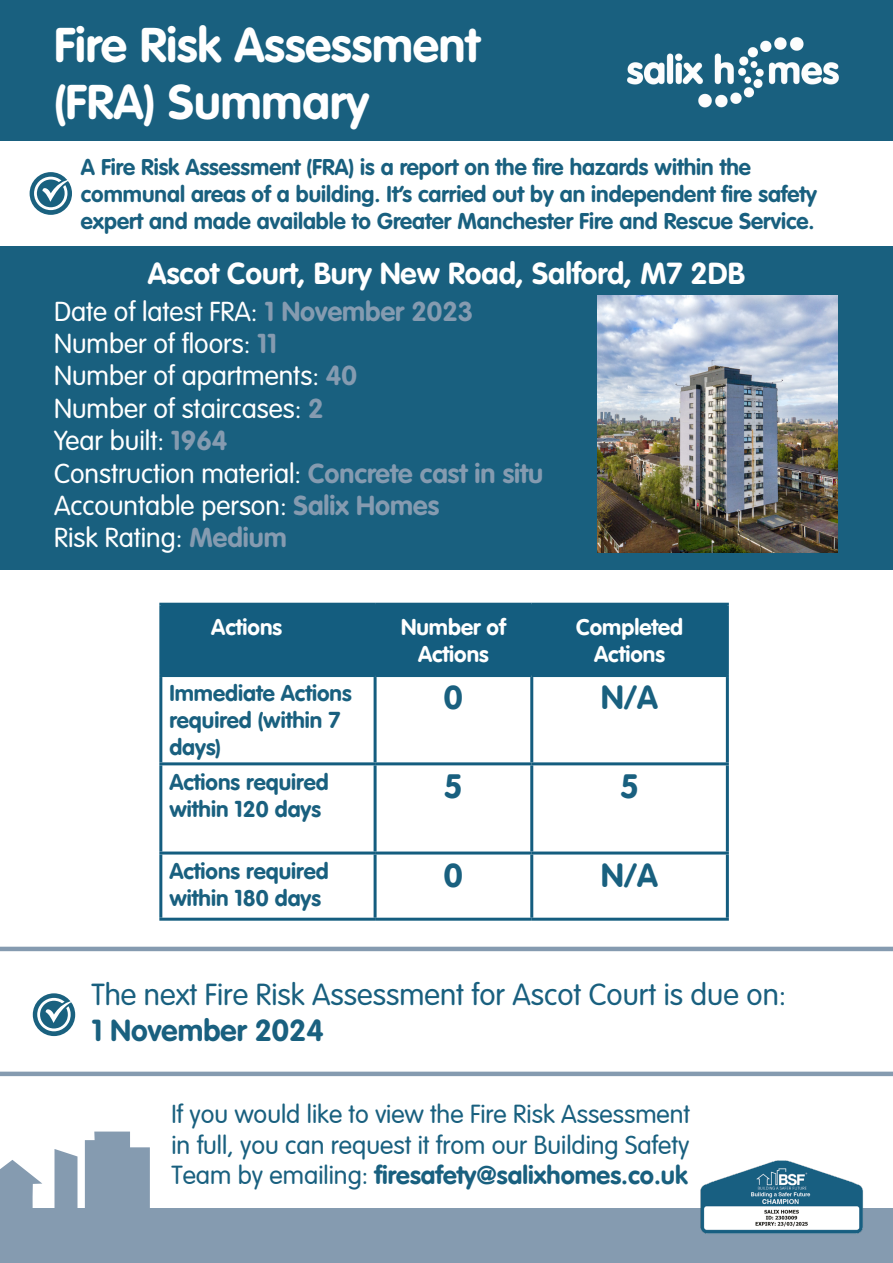
<style>
.page{position:relative;width:893px;height:1263px;background:#fff}
.page>*{position:absolute;margin:0;border:0;box-sizing:border-box;transform-origin:0 0}
.t1{font:700 48px "VAG Rounded Std";color:#fff}
.t2{font:33px "VAG Rounded Bold";color:#19607f}
.t3{font:300 30px "VAG Rounded Std";color:#19607f}
.t4{font:700 30px "VAG Rounded Std";color:#fff}
.t5{font:700 30px "VAG Rounded Std";color:#19607f}
.t6{font:300 27px "VAG Rounded Std";color:#fff}
.t7{font:300 25.5px/30.6px "VAG Rounded";color:#19607f;text-align:justify}
.t8{font:700 22.5px/27px "VAG Rounded Std";color:#19607f}
.t9{font:22.5px/27px "VAG Rounded Bold";color:#19607f}
.t10{font:22.5px/27px "VAG Rounded Bold";color:#fff;text-align:center}
.s1{font-weight:700;color:#859bb0}
.s2{font-family:"VAG Rounded Bold";font-weight:400}
</style>
<div class="page">
<div style="left:0;top:247px;width:893px;height:323px;background:#19607f"></div>
<div style="left:0;top:0;width:893px;height:140px;background:#19607f"></div>
<img style="left:593px;top:37px;width:275px;height:104px">
<img style="left:597px;top:296px;width:241px;height:256px">
<div style="left:30px;top:172px;width:42px;height:43px;background:#1a617f;border-radius:50%"></div>
<svg style="left:34px;top:177px;width:38px;height:33px"></svg>
<div style="left:162px;top:606px;width:564px;height:68px;background:#145d7f"></div>
<hr style="left:159px;top:603px;width:216px;height:3px;background:#145d7f">
<hr style="left:159px;top:606px;width:3px;height:68px;background:#145d7f">
<hr style="left:374px;top:677px;width:3px;height:85px;background:#145d7f">
<hr style="left:530px;top:677px;width:3px;height:85px;background:#145d7f">
<hr style="left:159px;top:762px;width:216px;height:3px;background:#145d7f">
<hr style="left:375px;top:762px;width:157px;height:3px;background:#145d7f">
<hr style="left:374px;top:765px;width:3px;height:86px;background:#145d7f">
<hr style="left:532px;top:762px;width:197px;height:3px;background:#145d7f">
<hr style="left:530px;top:765px;width:3px;height:86px;background:#145d7f">
<hr style="left:159px;top:851px;width:216px;height:3px;background:#145d7f">
<hr style="left:375px;top:851px;width:157px;height:3px;background:#145d7f">
<hr style="left:374px;top:854px;width:3px;height:64px;background:#145d7f">
<hr style="left:532px;top:851px;width:197px;height:3px;background:#145d7f">
<hr style="left:530px;top:854px;width:3px;height:64px;background:#145d7f">
<hr style="left:375px;top:603px;width:157px;height:3px;background:#145d7f">
<hr style="left:374px;top:606px;width:3px;height:68px;background:#145d7f">
<hr style="left:532px;top:603px;width:197px;height:3px;background:#145d7f">
<hr style="left:530px;top:606px;width:3px;height:68px;background:#145d7f">
<hr style="left:726px;top:606px;width:3px;height:68px;background:#145d7f">
<hr style="left:159px;top:674px;width:216px;height:3px;background:#145d7f">
<hr style="left:159px;top:677px;width:3px;height:85px;background:#145d7f">
<hr style="left:375px;top:674px;width:157px;height:3px;background:#145d7f">
<hr style="left:532px;top:674px;width:197px;height:3px;background:#145d7f">
<hr style="left:726px;top:677px;width:3px;height:85px;background:#145d7f">
<hr style="left:159px;top:765px;width:3px;height:86px;background:#145d7f">
<hr style="left:726px;top:765px;width:3px;height:86px;background:#145d7f">
<hr style="left:159px;top:854px;width:3px;height:64px;background:#145d7f">
<hr style="left:726px;top:854px;width:3px;height:64px;background:#145d7f">
<hr style="left:159px;top:918px;width:216px;height:3px;background:#145d7f">
<hr style="left:375px;top:918px;width:157px;height:3px;background:#145d7f">
<hr style="left:532px;top:918px;width:197px;height:3px;background:#145d7f">
<div style="left:168px;top:612px;width:157px;height:38px;background:#145d7f"></div>
<hr style="left:167px;top:610px;width:160px;height:3px;background:#145d7f">
<hr style="left:167px;top:613px;width:3px;height:35px;background:#145d7f">
<hr style="left:324px;top:613px;width:3px;height:35px;background:#145d7f">
<hr style="left:167px;top:648px;width:160px;height:3px;background:#145d7f">
<div style="left:375px;top:612px;width:157px;height:56px;background:#145d7f"></div>
<hr style="left:374px;top:610px;width:159px;height:3px;background:#145d7f">
<hr style="left:374px;top:666px;width:159px;height:3px;background:#145d7f">
<div style="left:544px;top:612px;width:171px;height:56px;background:#145d7f"></div>
<hr style="left:542px;top:610px;width:175px;height:3px;background:#145d7f">
<hr style="left:542px;top:613px;width:3px;height:53px;background:#145d7f">
<hr style="left:714px;top:613px;width:3px;height:53px;background:#145d7f">
<hr style="left:542px;top:666px;width:175px;height:3px;background:#145d7f">
<svg style="left:0;top:1131px;width:150px;height:78px"></svg>
<div style="left:0;top:1209px;width:893px;height:54px;background:#859bb0"></div>
<div style="left:0;top:1071px;width:893px;height:5px;background:#859bb0"></div>
<div style="left:33px;top:993px;width:42px;height:43px;background:#1a617f;border-radius:50%"></div>
<svg style="left:37px;top:998px;width:38px;height:33px"></svg>
<hr style="left:0;top:947px;width:893px;height:4px;background:#859bb0">
<img style="left:696px;top:1160px;width:171px;height:74px">
<p class="t1" style="left:54px;top:17px;width:427px">Fire Risk Assessment</p>
<p class="t1" style="left:54px;top:74px;width:317px">(FRA) Summary</p>
<p class="t8" style="left:81px;top:154px;width:738px">A Fire Risk Assessment (FRA) is a report on the fire hazards within the communal areas of a building. It’s carried out by an independent fire safety expert and made available to Greater Manchester Fire and Rescue Service.</p>
<p class="t4" style="left:148px;top:256px;width:599px">Ascot Court, Bury New Road, Salford, M7 2DB</p>
<p class="t6" style="left:54px;top:296px;width:421px">Date of latest FRA: <span class="s1">1 November 2023</span></p>
<p class="t6" style="left:54px;top:328px;width:225px">Number of floors: <span class="s1">11</span></p>
<p class="t6" style="left:54px;top:360px;width:304px">Number of apartments: <span class="s1">40</span></p>
<p class="t6" style="left:54px;top:393px;width:271px">Number of staircases: <span class="s1">2</span></p>
<p class="t6" style="left:54px;top:425px;width:175px">Year built: <span class="s1">1964</span></p>
<p class="t6" style="left:54px;top:458px;width:491px">Construction material: <span class="s1">Concrete cast in situ</span></p>
<p class="t6" style="left:54px;top:490px;width:387px">Accountable person: <span class="s1">Salix Homes</span></p>
<p class="t6" style="left:54px;top:522px;width:234px">Risk Rating: <span class="s1">Medium</span></p>
<p class="t10" style="left:211px;top:613px;width:72px">Actions</p>
<p class="t10" style="left:401px;top:613px;width:106px">Number of<br>Actions</p>
<p class="t10" style="left:576px;top:613px;width:109px">Completed</p>
<p class="t10" style="left:594px;top:640px;width:72px">Actions</p>
<p class="t9" style="left:169px;top:680px;width:184px">Immediate Actions required (within 7 days)</p>
<p class="t2" style="left:444px;top:678px;width:20px">0</p>
<p class="t2" style="left:601px;top:678px;width:58px">N/A</p>
<p class="t9" style="left:169px;top:768px;width:161px">Actions required within 120 days</p>
<p class="t2" style="left:444px;top:767px;width:20px">5</p>
<p class="t2" style="left:620px;top:767px;width:20px">5</p>
<p class="t9" style="left:169px;top:857px;width:161px">Actions required within 180 days</p>
<p class="t2" style="left:444px;top:856px;width:20px">0</p>
<p class="t2" style="left:601px;top:856px;width:58px">N/A</p>
<p class="t3" style="left:91px;top:977px;width:696px">The next Fire Risk Assessment for Ascot Court is due on:</p>
<p class="t5" style="left:91px;top:1013px;width:234px">1 November 2024</p>
<p class="t7" style="left:171px;top:1100px;width:520px">If you would like to view the Fire Risk Assessment in full, you can request it from our Building Safety Team by emailing: <span class="s2">firesafety@salixhomes.co.uk</span></p>
</div>
